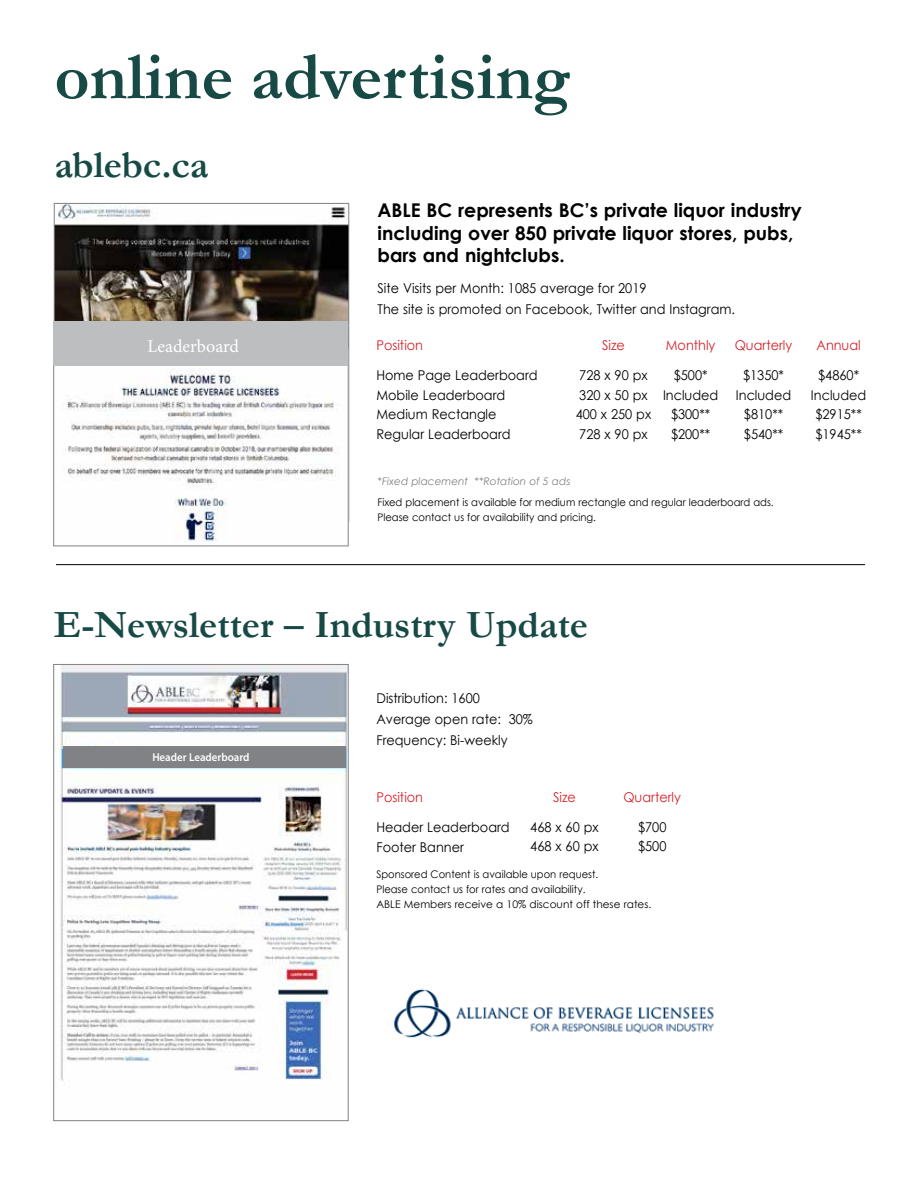
<style>
.page{position:relative;width:918px;height:1188px;background:#fff}
.page>*{position:absolute;margin:0;border:0;box-sizing:border-box;transform-origin:0 0}
.t1{font:700 67.95px "Garamond";color:#184a45}
.t2{font:700 38.85px "Garamond";color:#184a45}
.t3{font:700 18.9px/22.2px "Century Gothic";color:#000}
.t4{font:18px "Minion Pro";color:#fff}
.t5{font:13.5px/19.5px "Century Gothic";color:#000;scale:.95 1}
.t6{font:13.5px "Century Gothic";color:#d2232a;scale:.95 1}
.t7{font:600 11.55px "Myriad Pro";color:#fff;scale:.95 1}
.t8{font:10.5px/15px "Century Gothic";color:#000;scale:.95 1}
.t9{font:italic 10.5px "Century Gothic";color:#808285}
</style>
<div class="page">
<img style="left:394px;top:989px;width:320px;height:49px">
<img style="left:55px;top:666px;width:291px;height:415px">
<div style="left:53px;top:664px;width:295px;height:457px;border:1px solid #808285"></div>
<div style="left:63px;top:746px;width:283px;height:22px;background:#808285"></div>
<hr style="left:56px;top:564px;width:809px;height:1px;background:#000">
<img style="left:56px;top:205px;width:291px;height:116px">
<img style="left:55px;top:365px;width:291px;height:178px">
<div style="left:53px;top:327px;width:295px;height:219px;border:1px solid #808285"></div>
<div style="left:53px;top:321px;width:295px;height:44px;background:#bcbec0"></div>
<h1 class="t1" style="left:54px;top:31px;width:517px">online advertising</h1>
<h2 class="t2" style="left:54px;top:139px;width:156px">ablebc.ca</h2>
<h3 class="t4" style="left:148px;top:334px;width:93px">Leaderboard</h3>
<h3 class="t3" style="left:378px;top:199px;width:426px">ABLE BC represents BC’s private liquor industry including over 850 private liquor stores, pubs, bars and nightclubs.</h3>
<p class="t5" style="left:378px;top:277px;width:378px;line-height:21px">Site Visits per Month: 1085 average for 2019<br>The site is promoted on Facebook, Twitter and Instagram.</p>
<p class="t6" style="left:376px;top:336px;width:51px">Position</p>
<p class="t5" style="left:376px;top:366px;width:171px">Home Page Leaderboard<br>Mobile Leaderboard<br>Medium Rectangle<br>Regular Leaderboard</p>
<p class="t6" style="left:602px;top:336px;width:25px">Size</p>
<p class="t5" style="left:576px;top:366px;width:81px">728 x 90 px<br>320 x 50 px<br>400 x 250 px<br>728 x 90 px</p>
<p class="t6" style="left:666px;top:336px;width:54px">Monthly</p>
<p class="t5" style="left:663px;top:365px;width:60px;text-align:center">$500*<br>Included $300** $200**</p>
<p class="t6" style="left:735px;top:336px;width:62px">Quarterly</p>
<p class="t5" style="left:736px;top:365px;width:60px;text-align:center">$1350*<br>Included $810** $540**</p>
<p class="t6" style="left:817px;top:336px;width:48px">Annual</p>
<p class="t5" style="left:811px;top:365px;width:60px;text-align:center">$4860*<br>Included $2915** $1945**</p>
<p class="t9" style="left:378px;top:473px;width:194px">*Fixed placement **Rotation of 5 ads</p>
<p class="t8" style="left:378px;top:494px;width:418px">Fixed placement is available for medium rectangle and regular leaderboard ads.<br>Please contact us for availability and pricing.</p>
<h2 class="t2" style="left:54px;top:599px;width:536px">E-Newsletter – Industry Update</h2>
<p class="t7" style="left:152px;top:749px;width:104px">Header Leaderboard</p>
<p class="t5" style="left:376px;top:688px;width:166px;line-height:21px">Distribution: 1600<br>Average open rate: 30%<br>Frequency: Bi-weekly</p>
<p class="t6" style="left:376px;top:787px;width:51px">Position</p>
<p class="t5" style="left:376px;top:817px;width:142px">Header Leaderboard<br>Footer Banner</p>
<p class="t6" style="left:553px;top:787px;width:25px">Size</p>
<p class="t5" style="left:530px;top:817px;width:73px">468 x 60 px<br>468 x 60 px</p>
<p class="t6" style="left:623px;top:787px;width:62px">Quarterly</p>
<p class="t5" style="left:638px;top:817px;width:31px">$700 $500</p>
<p class="t8" style="left:376px;top:867px;width:291px">Sponsored Content is available upon request.<br>Please contact us for rates and availability.<br>ABLE Members receive a 10% discount off these rates.</p>
</div>
